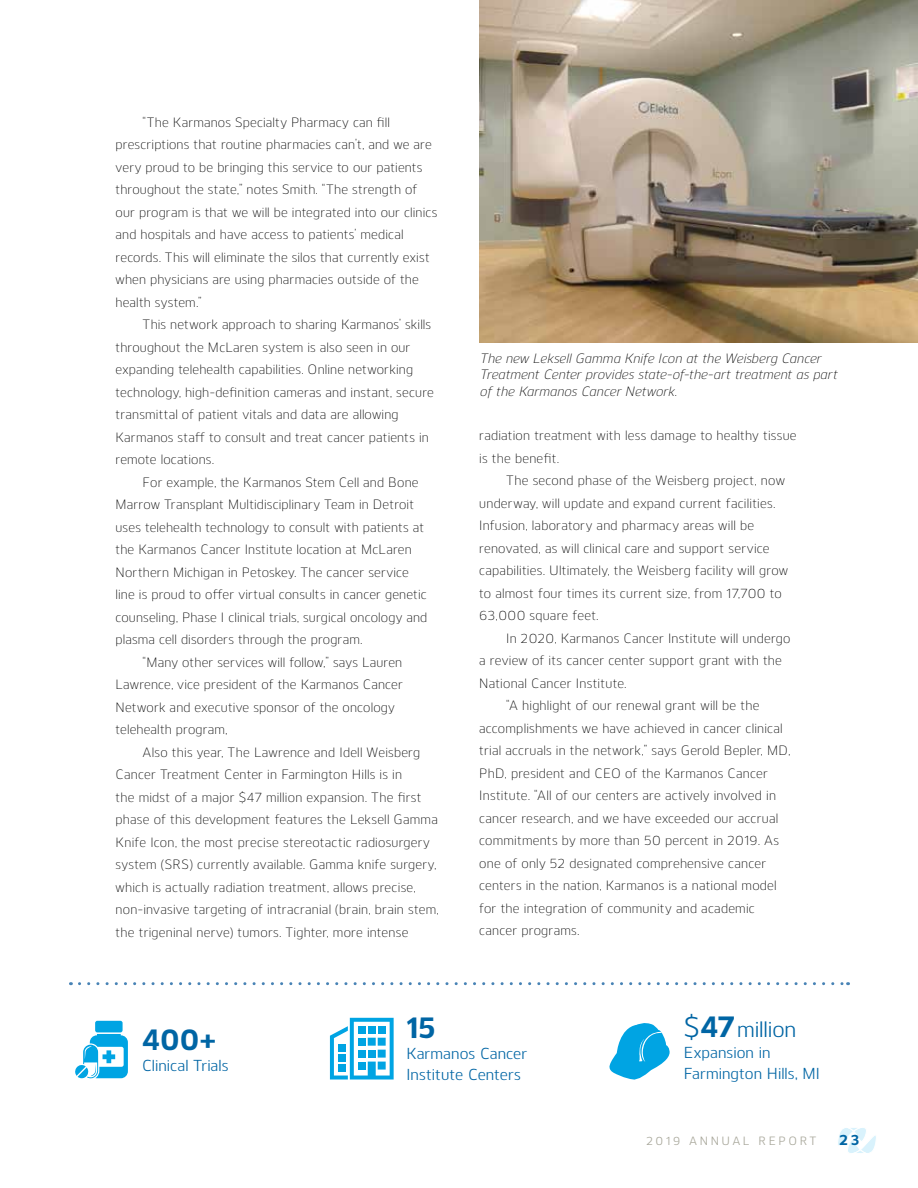
<style>
.page{position:relative;width:918px;height:1188px;background:#fff}
.page>*{position:absolute;margin:0;border:0;box-sizing:border-box;transform-origin:0 0}
.t1{font:700 30.3px "Kobern";color:#0065a4}
.t2{font:22.35px "Kobern";color:#0065a4}
.t3{font:15.9px/21px "Kobern";letter-spacing:.005em;color:#0065a4}
.t4{font:700 15px "Kobern";color:#0065a4}
.t5{font:300 13.5px/22.5px "Kobern";letter-spacing:.015em;color:#000}
.t6{font:italic 300 13.5px/16.5px "Kobern";letter-spacing:.005em;color:#000}
.t7{font:12px "Kobern";letter-spacing:.22em;color:#a7a699}
.s1{font-size:28.65px}
.s2{font-weight:700;font-size:30.3px}
</style>
<div class="page">
<svg style="left:838px;top:1128px;width:38px;height:25px"></svg>
<img style="left:479px;top:0;width:439px;height:343px">
<svg style="left:79px;top:982px;width:770px;height:3px"></svg>
<div style="left:95px;top:1021px;width:28px;height:11px;background:#00a4e3;border-radius:2px"></div>
<svg style="left:75px;top:1034px;width:53px;height:44px"></svg>
<svg style="left:330px;top:1018px;width:64px;height:62px"></svg>
<svg style="left:609px;top:1023px;width:61px;height:57px"></svg>
<p class="t5" style="left:116px;top:110px;width:323px;text-indent:27px">“The Karmanos Specialty Pharmacy can fill prescriptions that routine pharmacies can’t, and we are very proud to be bringing this service to our patients throughout the state,” notes Smith. “The strength of our program is that we will be integrated into our clinics and hospitals and have access to patients’ medical records. This will eliminate the silos that currently exist when physicians are using pharmacies outside of the health system.”</p>
<p class="t5" style="left:116px;top:313px;width:320px;text-indent:27px">This network approach to sharing Karmanos’ skills throughout the McLaren system is also seen in our expanding telehealth capabilities. Online networking technology, high-definition cameras and instant, secure transmittal of patient vitals and data are allowing Karmanos staff to consult and treat cancer patients in remote locations.</p>
<p class="t5" style="left:143px;top:470px;width:278px">For example, the Karmanos Stem Cell and Bone</p>
<p class="t5" style="left:116px;top:493px;width:300px">Marrow Transplant Multidisciplinary Team in Detroit</p>
<p class="t5" style="left:116px;top:515px;width:310px">uses telehealth technology to consult with patients at</p>
<p class="t5" style="left:116px;top:538px;width:298px">the Karmanos Cancer Institute location at McLaren</p>
<p class="t5" style="left:116px;top:560px;width:295px">Northern Michigan in Petoskey. The cancer service</p>
<p class="t5" style="left:116px;top:583px;width:313px">line is proud to offer virtual consults in cancer genetic</p>
<p class="t5" style="left:116px;top:605px;width:313px">counseling, Phase I clinical trials, surgical oncology and</p>
<p class="t5" style="left:116px;top:628px;width:248px">plasma cell disorders through the program.</p>
<p class="t5" style="left:143px;top:650px;width:261px">“Many other services will follow,” says Lauren</p>
<p class="t5" style="left:116px;top:673px;width:289px">Lawrence, vice president of the Karmanos Cancer</p>
<p class="t5" style="left:116px;top:695px;width:281px">Network and executive sponsor of the oncology</p>
<p class="t5" style="left:116px;top:718px;width:114px">telehealth program,</p>
<p class="t5" style="left:143px;top:740px;width:279px">Also this year, The Lawrence and Idell Weisberg</p>
<p class="t5" style="left:116px;top:763px;width:288px">Cancer Treatment Center in Farmington Hills is in</p>
<p class="t5" style="left:116px;top:785px;width:308px">the midst of a major $47 million expansion. The first</p>
<p class="t5" style="left:116px;top:808px;width:324px">phase of this development features the Leksell Gamma</p>
<p class="t5" style="left:116px;top:830px;width:316px">Knife Icon, the most precise stereotactic radiosurgery</p>
<p class="t5" style="left:116px;top:853px;width:322px">system (SRS) currently available. Gamma knife surgery,</p>
<p class="t5" style="left:116px;top:875px;width:302px">which is actually radiation treatment, allows precise,</p>
<p class="t5" style="left:116px;top:898px;width:325px">non-invasive targeting of intracranial (brain, brain stem,</p>
<p class="t5" style="left:116px;top:920px;width:294px">the trigeninal nerve) tumors. Tighter, more intense</p>
<p class="t6" style="left:479px;top:349px;width:359px">The new Leksell Gamma Knife Icon at the Weisberg Cancer<br>Treatment Center provides state-of-the-art treatment as part of the Karmanos Cancer Network.</p>
<p class="t5" style="left:479px;top:424px;width:319px">radiation treatment with less damage to healthy tissue is the benefit.</p>
<p class="t5" style="left:479px;top:469px;width:310px;text-indent:27px">The second phase of the Weisberg project, now underway, will update and expand current facilities.<br>Infusion, laboratory and pharmacy areas will be renovated, as will clinical care and support service capabilities. Ultimately, the Weisberg facility will grow to almost four times its current size, from 17,700 to 63,000 square feet.</p>
<p class="t5" style="left:506px;top:626px;width:286px">In 2020, Karmanos Cancer Institute will undergo</p>
<p class="t5" style="left:479px;top:649px;width:304px">a review of its cancer center support grant with the</p>
<p class="t5" style="left:479px;top:671px;width:149px">National Cancer Institute.</p>
<p class="t5" style="left:506px;top:694px;width:255px">“A highlight of our renewal grant will be the</p>
<p class="t5" style="left:479px;top:716px;width:305px">accomplishments we have achieved in cancer clinical</p>
<p class="t5" style="left:479px;top:739px;width:313px">trial accruals in the network,” says Gerold Bepler, MD,</p>
<p class="t5" style="left:479px;top:761px;width:290px">PhD, president and CEO of the Karmanos Cancer</p>
<p class="t5" style="left:479px;top:784px;width:298px">Institute. “All of our centers are actively involved in</p>
<p class="t5" style="left:479px;top:806px;width:301px">cancer research, and we have exceeded our accrual</p>
<p class="t5" style="left:479px;top:829px;width:301px">commitments by more than 50 percent in 2019. As</p>
<p class="t5" style="left:479px;top:851px;width:288px">one of only 52 designated comprehensive cancer</p>
<p class="t5" style="left:479px;top:874px;width:299px">centers in the nation, Karmanos is a national model</p>
<p class="t5" style="left:479px;top:896px;width:277px">for the integration of community and academic</p>
<p class="t5" style="left:479px;top:919px;width:102px">cancer programs.</p>
<h1 class="t1" style="left:142px;top:1019px;width:75px">400+</h1>
<p class="t3" style="left:142px;top:1055px;width:88px">Clinical Trials</p>
<h1 class="t1" style="left:406px;top:1007px;width:31px">15</h1>
<p class="t3" style="left:406px;top:1042px;width:122px">Karmanos Cancer<br>I nstitute Centers</p>
<h2 class="t2" style="left:684px;top:1014px;width:114px"><span class="s1">$</span><span class="s2">47</span>million</h2>
<p class="t3" style="left:684px;top:1041px;width:135px">Expansion in<br>Farmington H ills, MI</p>
<p class="t7" style="left:646px;top:1133px;width:64px">2019 ANNU</p>
<p class="t7" style="left:732px;top:1133px;width:47px">AL REPO</p>
<p class="t7" style="left:800px;top:1133px;width:17px">RT</p>
<p class="t4" style="left:839px;top:1130px;width:22px">23</p>
</div>
